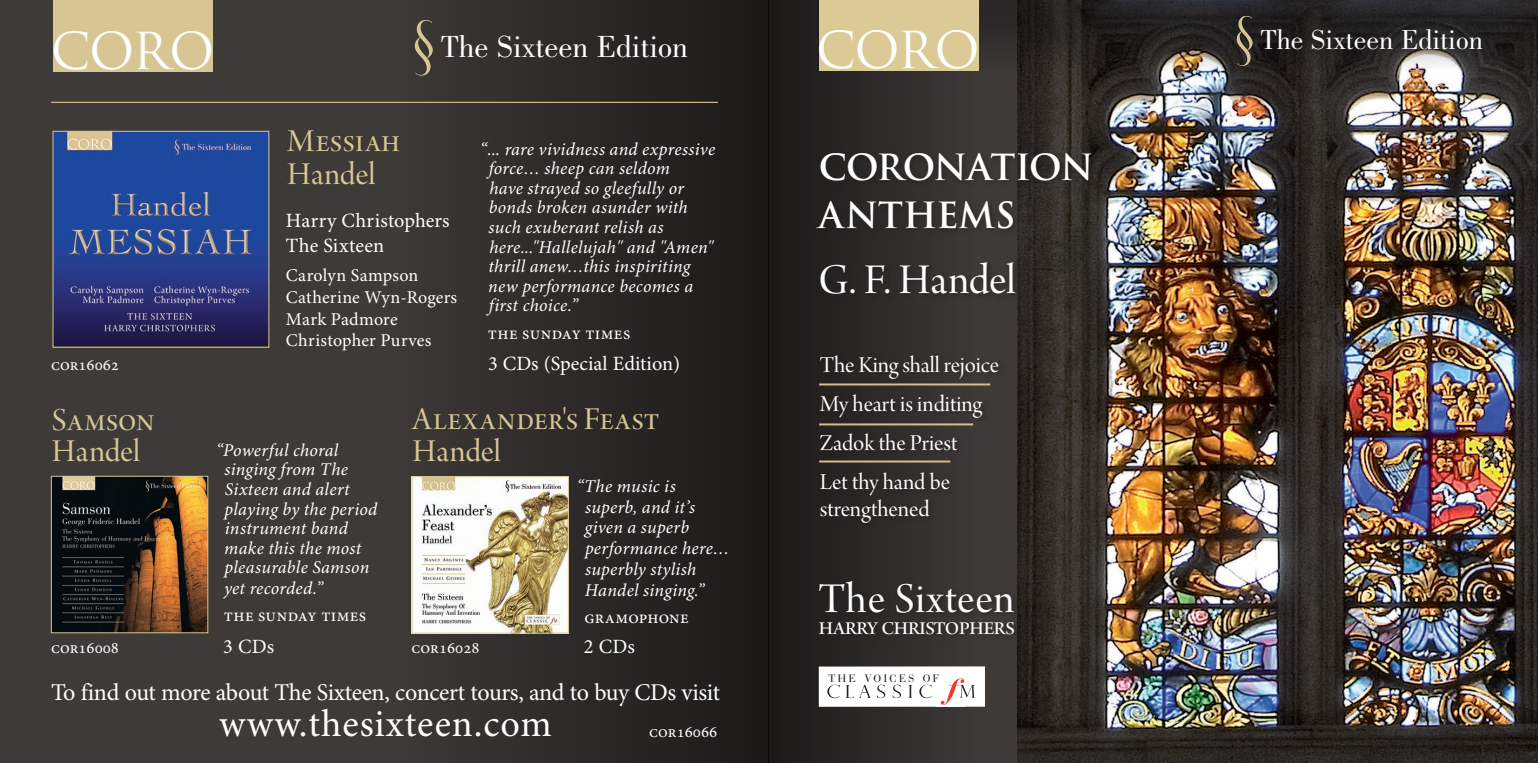
<style>
.page{position:relative;width:1538px;height:763px;background:#fff}
.page>*{position:absolute;margin:0;border:0;box-sizing:border-box;transform-origin:0 0}
.t1{font:49.5px "Trajan";letter-spacing:-.03em;color:#fff}
.t2{font:45px "Arno Pro Display";color:#fff}
.t3{font:38.25px "Minion Pro";color:#fff}
.t4{font:700 35.1px/47.9px "Trajan Pro";letter-spacing:-.02em;color:#fff}
.t5{font:33.75px/31.7px "Arno Pro Display";letter-spacing:.02em;color:#d7c593}
.t6{font:31.5px "Bodoni";color:#fff}
.t7{font:28.35px "Bodoni";color:#fff}
.t8{font:26.78px "Arno Pro Display";letter-spacing:-.025em;color:#fff}
.t9{font:24.07px/39.1px "Arno Pro Display";letter-spacing:-.005em;color:#fff}
.t10{font:24.07px "Minion Pro";letter-spacing:-.015em;color:#fff}
.t11{font:20.25px/24.3px "Minion Pro";letter-spacing:.005em;color:#fff}
.t12{font:italic 18px/19.6px "Minion Pro";letter-spacing:.015em;color:#fff}
.t13{font:18px/21.6px "Minion Pro";letter-spacing:.02em;color:#fff}
.t14{font:16.65px "Minion Pro";color:#fff}
.t15{font:11.25px "Cg Bauer Bodoni";letter-spacing:.225em;color:#231f20}
</style>
<div class="page">
<div style="left:0;top:0;width:769px;height:762px;background:#3e3a38"></div>
<div style="left:394px;top:0;width:375px;height:762px;background:linear-gradient(to right,#3d3938,#1b1918)"></div>
<div style="left:54px;top:0;width:159px;height:71px;background:#d7c593"></div>
<img style="left:414px;top:20px;width:25px;height:58px">
<img style="left:55px;top:133px;width:212px;height:212px">
<div style="left:53px;top:131px;width:216px;height:216px;border:1px solid #d7c593"></div>
<img style="left:53px;top:477px;width:153px;height:153px">
<div style="left:51px;top:475px;width:157px;height:157px;border:1px solid #d7c593"></div>
<img style="left:413px;top:478px;width:153px;height:153px">
<div style="left:411px;top:476px;width:157px;height:157px;border:1px solid #d7c593"></div>
<hr style="left:51px;top:102px;width:667px;height:1px;background:#d7c593">
<div style="left:769px;top:0;width:768px;height:762px;background:#3e3a38"></div>
<div style="left:769px;top:0;width:204px;height:762px;background:linear-gradient(to right,#1b1918,#3e3a39)"></div>
<img style="left:1017px;top:71px;width:520px;height:691px">
<div style="left:817px;top:351px;width:188px;height:178px;background:#231f20;opacity:.75"></div>
<hr style="left:819px;top:383px;width:171px;height:2px;background:#d2be87">
<hr style="left:819px;top:423px;width:154px;height:2px;background:#d2be87">
<hr style="left:819px;top:460px;width:131px;height:2px;background:#d2be87">
<div style="left:813px;top:151px;width:284px;height:85px;background:#231f20;opacity:.69"></div>
<div style="left:818px;top:259px;width:204px;height:41px;background:#231f20;opacity:.69"></div>
<div style="left:815px;top:577px;width:205px;height:64px;background:#231f20;opacity:.75"></div>
<div style="left:818px;top:666px;width:166px;height:40px;background:#fff"></div>
<img style="left:827px;top:684px;width:148px;height:15px">
<svg style="left:964px;top:680px;width:1px;height:19px"></svg>
<img style="left:935px;top:678px;width:29px;height:27px">
<div style="left:826px;top:672px;width:120px;height:11px;background:#fff"></div>
<svg style="left:818px;top:0;width:719px;height:71px"></svg>
<div style="left:1257px;top:26px;width:232px;height:29px;background:#231f20;opacity:.75"></div>
<img style="left:1236px;top:16px;width:22px;height:52px">
<div style="left:818px;top:0;width:160px;height:70px;background:#dbca95"></div>
<h1 class="t1" style="left:51px;top:21px;width:165px">CORO</h1>
<h3 class="t6" style="left:441px;top:29px;width:248px">The Sixteen Edition</h3>
<h3 class="t5" style="left:287px;top:126px;width:114px;line-height:33.3px">Messiah<br>Handel</h3>
<p class="t11" style="left:286px;top:209px;width:165px">Harry Christophers<br>The Sixteen</p>
<p class="t13" style="left:286px;top:265px;width:173px">Carolyn Sampson<br>Catherine Wyn-Rogers<br>Mark Padmore<br>Christopher Purves</p>
<p class="t12" style="left:488px;top:140px;width:228px;text-indent:-8px">“... rare vividness and expressive force… sheep can seldom<br>have strayed so gleefully or bonds broken asunder with such exuberant relish as here..."Hallelujah" and "Amen" thrill anew…this inspiriting new performance becomes a first choice.”</p>
<p class="t13" style="left:488px;top:322px;width:144px">the sunday times</p>
<p class="t14" style="left:51px;top:355px;width:69px">cor16062</p>
<p class="t11" style="left:488px;top:352px;width:193px">3 CDs (Special Edition)</p>
<h3 class="t5" style="left:52px;top:405px;width:104px">Samson<br>Handel</h3>
<p class="t12" style="left:224px;top:440px;width:155px;text-indent:-8px">“Powerful choral singing from The<br>Sixteen and alert playing by the period instrument band make this the most pleasurable Samson yet recorded.”</p>
<p class="t13" style="left:224px;top:605px;width:144px">the sunday times</p>
<h3 class="t5" style="left:412px;top:405px;width:248px">Alexander's Feast<br>Handel</h3>
<p class="t12" style="left:584px;top:476px;width:146px;line-height:20.7px;text-indent:-8px">“The music is superb, and it’s given a superb performance here… superbly stylish<br>Handel singing.”</p>
<p class="t13" style="left:584px;top:606px;width:106px">gramophone</p>
<p class="t14" style="left:51px;top:637px;width:69px">cor16008</p>
<p class="t11" style="left:223px;top:634px;width:52px">3 CDs</p>
<p class="t11" style="left:584px;top:634px;width:52px">2 CDs</p>
<p class="t14" style="left:411px;top:637px;width:69px">cor16028</p>
<h3 class="t10" style="left:51px;top:677px;width:670px">To find out more about The Sixteen, concert tours, and to buy CDs visit</h3>
<h3 class="t3" style="left:219px;top:700px;width:334px">www.thesixteen.com</h3>
<p class="t14" style="left:649px;top:720px;width:69px">cor16066</p>
<h1 class="t1" style="left:816px;top:20px;width:165px">CORO</h1>
<h3 class="t7" style="left:1260px;top:24px;width:223px">The Sixteen Edition</h3>
<h3 class="t4" style="left:818px;top:144px;width:276px">CORONATION<br>ANTHEMS</h3>
<h2 class="t2" style="left:818px;top:255px;width:199px">G. F. Handel</h2>
<h3 class="t9" style="left:819px;top:346px;width:181px">The King shall rejoice<br>My heart is inditing<br>Zadok the Priest<br>Let thy hand be</h3>
<h3 class="t9" style="left:819px;top:491px;width:111px">strengthened</h3>
<h2 class="t2" style="left:818px;top:573px;width:198px">The Sixteen</h2>
<h3 class="t8" style="left:818px;top:611px;width:198px">harry christophers</h3>
<p class="t15" style="left:828px;top:671px;width:112px">THE VOICES OF</p>
</div>
